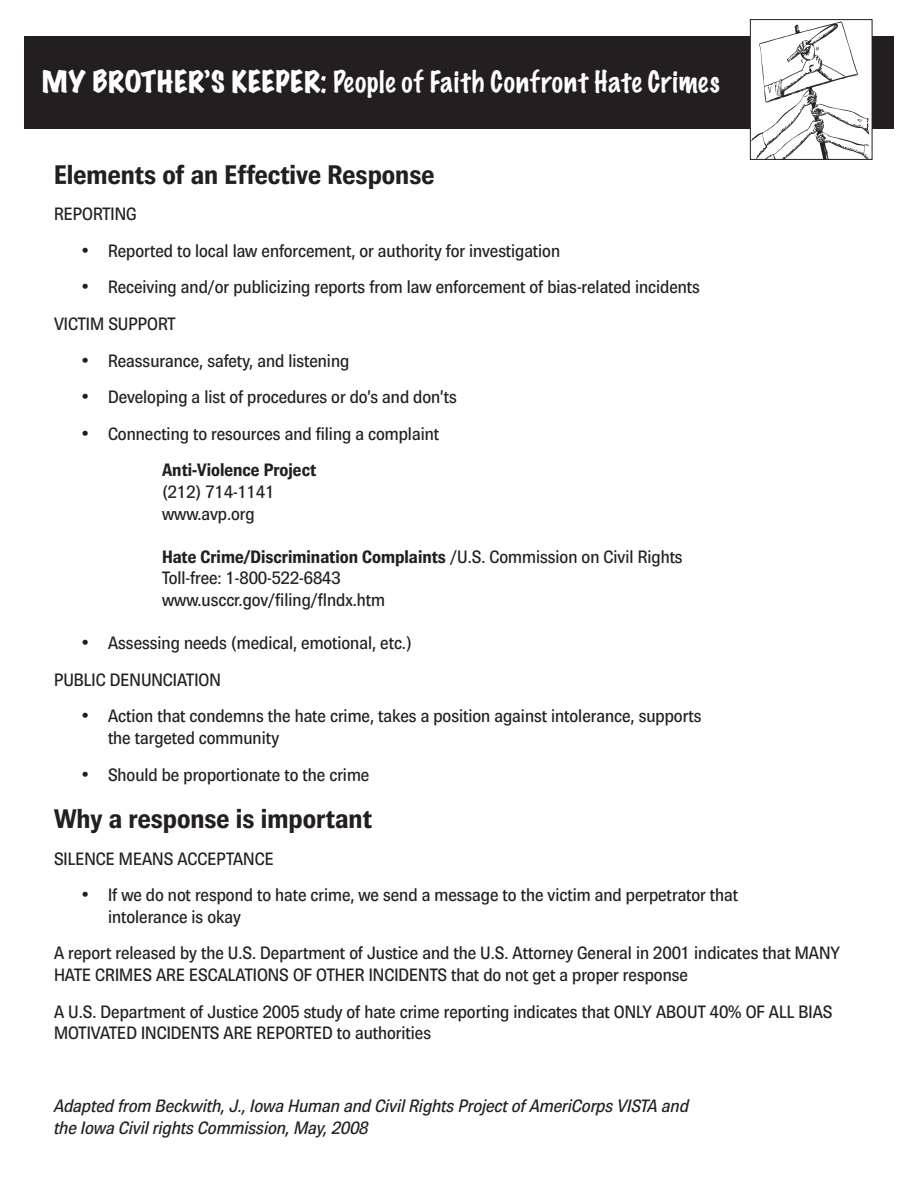
<style>
.page{position:relative;width:918px;height:1188px;background:#fff}
.page>*{position:absolute;margin:0;border:0;box-sizing:border-box;transform-origin:0 0}
.t1{font:700 27px "Grey";color:#231f20}
.t2{font:100 27px "Marker Felt";letter-spacing:.03em;color:#fff}
.No_Spacing{font:18px/21.6px "Grey";color:#231f20}
.t3{font:italic 18px/21.6px "Grey";color:#231f20}
.List_Paragraph{font:18px "Grey";color:#231f20}
.No_Spacing-2{font:700 18px "Grey";color:#231f20}
.s1{font-weight:400;font-stretch:expanded}
.s2{font-weight:700}
</style>
<div class="page">
<div style="left:24px;top:36px;width:870px;height:93px;background:#231f20"></div>
<svg style="left:752px;top:22px;width:117px;height:136px"></svg>
<div style="left:750px;top:19px;width:122px;height:141px;border:1px solid #231f20"></div>
<p class="t2" style="left:42px;top:63px;width:679px"><span class="s1">MY BROTHER’S KEEPER:</span> People of Faith Confront Hate Crimes</p>
<p class="t1" style="left:54px;top:159px;width:382px">Elements of an Effective Response</p>
<p class="No_Spacing" style="left:54px;top:203px;width:84px">REPORTING</p>
<p class="No_Spacing" style="left:81px;top:240px;width:481px">• Reported to local law enforcement, or authority for investigation</p>
<p class="No_Spacing" style="left:81px;top:276px;width:621px">• Receiving and/or publicizing reports from law enforcement of bias-related incidents</p>
<p class="No_Spacing" style="left:54px;top:313px;width:123px">VICTIM SUPPORT</p>
<p class="No_Spacing" style="left:81px;top:350px;width:270px">• Reassurance, safety, and listening</p>
<p class="No_Spacing" style="left:81px;top:386px;width:377px">• Developing a list of procedures or do’s and don’ts</p>
<p class="No_Spacing" style="left:81px;top:423px;width:360px">• Connecting to resources and filing a complaint</p>
<p class="No_Spacing-2" style="left:162px;top:460px;width:156px">Anti-Violence Project</p>
<p class="No_Spacing" style="left:162px;top:481px;width:114px">(212) 714-1141</p>
<p class="No_Spacing" style="left:162px;top:503px;width:94px">www.avp.org</p>
<p class="No_Spacing" style="left:162px;top:546px;width:522px"><span class="s2">Hate Crime/Discrimination Complaints</span> /U.S. Commission on Civil Rights<br>Toll-free: 1-800-522-6843<br>www.usccr.gov/filing/flndx.htm</p>
<p class="List_Paragraph" style="left:81px;top:633px;width:332px">• Assessing needs (medical, emotional, etc.)</p>
<p class="No_Spacing" style="left:54px;top:669px;width:168px">PUBLIC DENUNCIATION</p>
<p class="No_Spacing" style="left:108px;top:705px;width:595px;text-indent:-27px">• Action that condemns the hate crime, takes a position against intolerance, supports the targeted community</p>
<p class="No_Spacing" style="left:81px;top:764px;width:290px">• Should be proportionate to the crime</p>
<p class="t1" style="left:54px;top:804px;width:319px">Why a response is important</p>
<p class="No_Spacing" style="left:54px;top:848px;width:221px">SILENCE MEANS ACCEPTANCE</p>
<p class="No_Spacing" style="left:108px;top:884px;width:631px;text-indent:-27px">• If we do not respond to hate crime, we send a message to the victim and perpetrator that intolerance is okay</p>
<p class="No_Spacing" style="left:54px;top:942px;width:787px">A report released by the U.S. Department of Justice and the U.S. Attorney General in 2001 indicates that MANY<br>HATE CRIMES ARE ESCALATIONS OF OTHER INCIDENTS that do not get a proper response</p>
<p class="No_Spacing" style="left:54px;top:1001px;width:780px">A U.S. Department of Justice 2005 study of hate crime reporting indicates that ONLY ABOUT 40% OF ALL BIAS<br>MOTIVATED INCIDENTS ARE REPORTED to authorities</p>
<p class="t3" style="left:54px;top:1095px;width:636px">Adapted from Beckwith, J., Iowa Human and Civil Rights Project of AmeriCorps VISTA and the Iowa Civil rights Commission, May, 2008</p>
</div>
